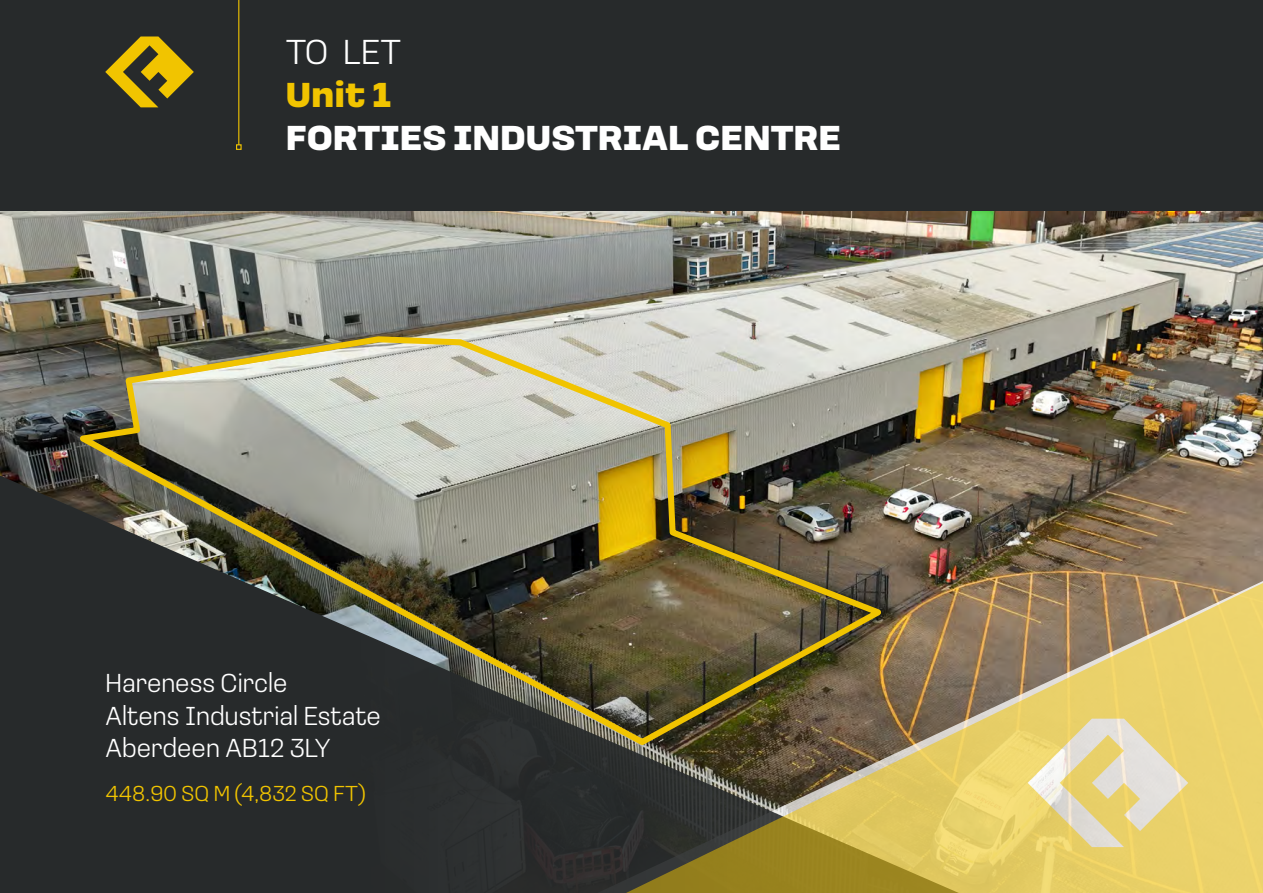
<style>
.page{position:relative;width:1263px;height:893px;background:#fff}
.page>*{position:absolute;margin:0;border:0;box-sizing:border-box;transform-origin:0 0}
.t1{font:900 36px "Loos Normal";color:#fff}
.t2{font:300 36px "Loos Normal";color:#fff}
.t3{font:900 36px "Loos Normal";color:#f1c400}
.t4{font:300 27px/32.4px "Loos Normal";color:#fff}
.t5{font:300 22.5px "Loos Normal";color:#f1c400}
</style>
<div class="page">
<img style="left:0;top:210px;width:1263px;height:251px">
<div style="left:0;top:0;width:1263px;height:210px;background:#272a2b"></div>
<svg style="left:105px;top:36px;width:89px;height:71px"></svg>
<hr style="left:238px;top:0;width:1px;height:145px;background:#f1c400">
<svg style="left:236px;top:144px;width:6px;height:6px"></svg>
<img style="left:892px;top:365px;width:371px;height:212px">
<img style="left:0;top:461px;width:1196px;height:116px">
<svg style="left:0;top:577px;width:1263px;height:316px;background:#80754c"></svg>
<img style="left:64px;top:333px;width:828px;height:416px">
<h1 class="t2" style="left:286px;top:27px;width:117px">TO LET</h1>
<h1 class="t3" style="left:286px;top:68px;width:107px">Unit 1</h1>
<h1 class="t1" style="left:286px;top:111px;width:556px">FORTIES INDUSTRIAL CENTRE</h1>
<p class="t4" style="left:106px;top:666px;width:277px">Hareness Circle<br>Altens Industrial Estate<br>Aberdeen AB12 3LY</p>
<p class="t5" style="left:106px;top:778px;width:262px">448.90 SQ M (4,832 SQ FT)</p>
</div>
